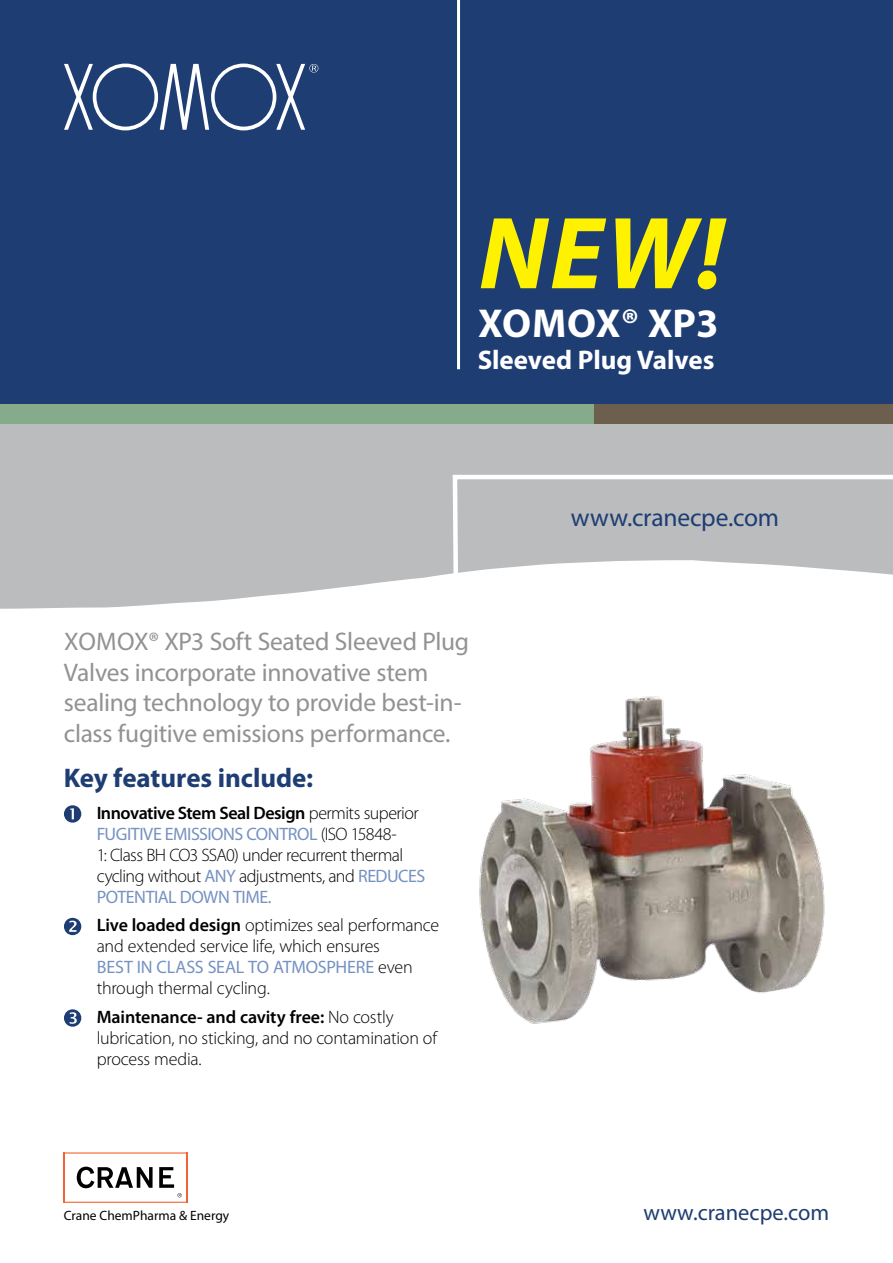
<style>
.page{position:relative;width:893px;height:1263px;background:#fff}
.page>*{position:absolute;margin:0;border:0;box-sizing:border-box;transform-origin:0 0}
.t1{font:italic 700 103.5px "Myriad Pro";color:#fef200}
.t2{font:700 40.5px "Myriad Pro";color:#fff}
.t3{font:700 27px "Myriad Pro";letter-spacing:-.005em;color:#1e3d73}
.t4{font:700 27px "Myriad Pro";color:#fff}
.t5{font:25.5px/30.6px "Myriad Pro";letter-spacing:-.01em;color:#929293}
.t6{font:25.5px "Myriad Pro";letter-spacing:-.005em;color:#1e3d73}
.t7{font:22.5px "Myriad Pro";color:#1e3d73}
.t8{font:300 18px/21px "Myriad Pro";letter-spacing:-.015em;color:#000}
.t9{font:300 18px/21px "Myriad Pro";letter-spacing:-.035em;color:#000}
.t10{font:13.5px "Myriad Pro";color:#000}
.s1{font-weight:600}
.s2{font-weight:400;color:#7592c1}
</style>
<div class="page">
<svg style="left:77px;top:1167px;width:76px;height:21px"></svg>
<hr style="left:65px;top:1202px;width:122px;height:1px;background:#f26531">
<hr style="left:186px;top:1152px;width:1px;height:51px;background:#f26531">
<hr style="left:64px;top:1152px;width:123px;height:1px;background:#f26531">
<hr style="left:64px;top:1153px;width:1px;height:50px;background:#f26531">
<svg style="left:159px;top:1167px;width:23px;height:30px"></svg>
<div style="left:0;top:0;width:893px;height:414px;background:#1e3d73"></div>
<svg style="left:0;top:424px;width:893px;height:185px;background:#c3c5c7"></svg>
<div style="left:0;top:404px;width:296px;height:20px;background:#85ab8b"></div>
<div style="left:295px;top:404px;width:300px;height:20px;background:#85ab8b"></div>
<div style="left:594px;top:404px;width:299px;height:20px;background:#6d5f4d"></div>
<hr style="left:457px;top:0;width:3px;height:369px;background:#fff">
<svg style="left:450px;top:473px;width:443px;height:112px"></svg>
<img style="left:479px;top:696px;width:346px;height:328px">
<svg style="left:64px;top:805px;width:17px;height:18px"></svg>
<svg style="left:64px;top:918px;width:17px;height:17px"></svg>
<svg style="left:64px;top:1009px;width:17px;height:18px"></svg>
<svg style="left:64px;top:64px;width:254px;height:66px"></svg>
<h1 class="t1" style="left:479px;top:186px;width:247px">NEW!</h1>
<h2 class="t2" style="left:478px;top:300px;width:242px">XOMOX® XP3</h2>
<h3 class="t4" style="left:478px;top:345px;width:238px">Sleeved Plug Valves</h3>
<h3 class="t5" style="left:64px;top:626px;width:407px">XOMOX® XP3 Soft Seated Sleeved Plug Valves incorporate innovative stem sealing technology to provide best-in&shy;class fugitive emissions performance.</h3>
<h3 class="t3" style="left:64px;top:763px;width:251px">Key features include:</h3>
<p class="t9" style="left:97px;top:802px;width:330px"><span class="s1">Innovative Stem Seal Design</span> permits superior <span class="s2">FUGITIVE EMISSIONS CONTROL</span> (ISO 15848-<br>1: Class BH CO3 SSA0) under recurrent thermal cycling without <span class="s2">ANY</span> adjustments, and <span class="s2">REDUCES POTENTIAL DOWN TIME.</span></p>
<p class="t8" style="left:97px;top:915px;width:344px"><span class="s1">Live loaded design</span> optimizes seal performance and extended service life, which ensures<br><span class="s2">BEST IN CLASS SEAL TO ATMOSPHERE</span> even through thermal cycling.</p>
<p class="t8" style="left:97px;top:1006px;width:342px"><span class="s1">Maintenance- and cavity free:</span> No costly lubrication, no sticking, and no contamination of process media.</p>
<h3 class="t6" style="left:571px;top:502px;width:210px">www.cranecpe.com</h3>
<p class="t10" style="left:64px;top:1207px;width:167px">Crane ChemPharma &amp; Energy</p>
<p class="t7" style="left:644px;top:1199px;width:187px">www.cranecpe.com</p>
</div>
